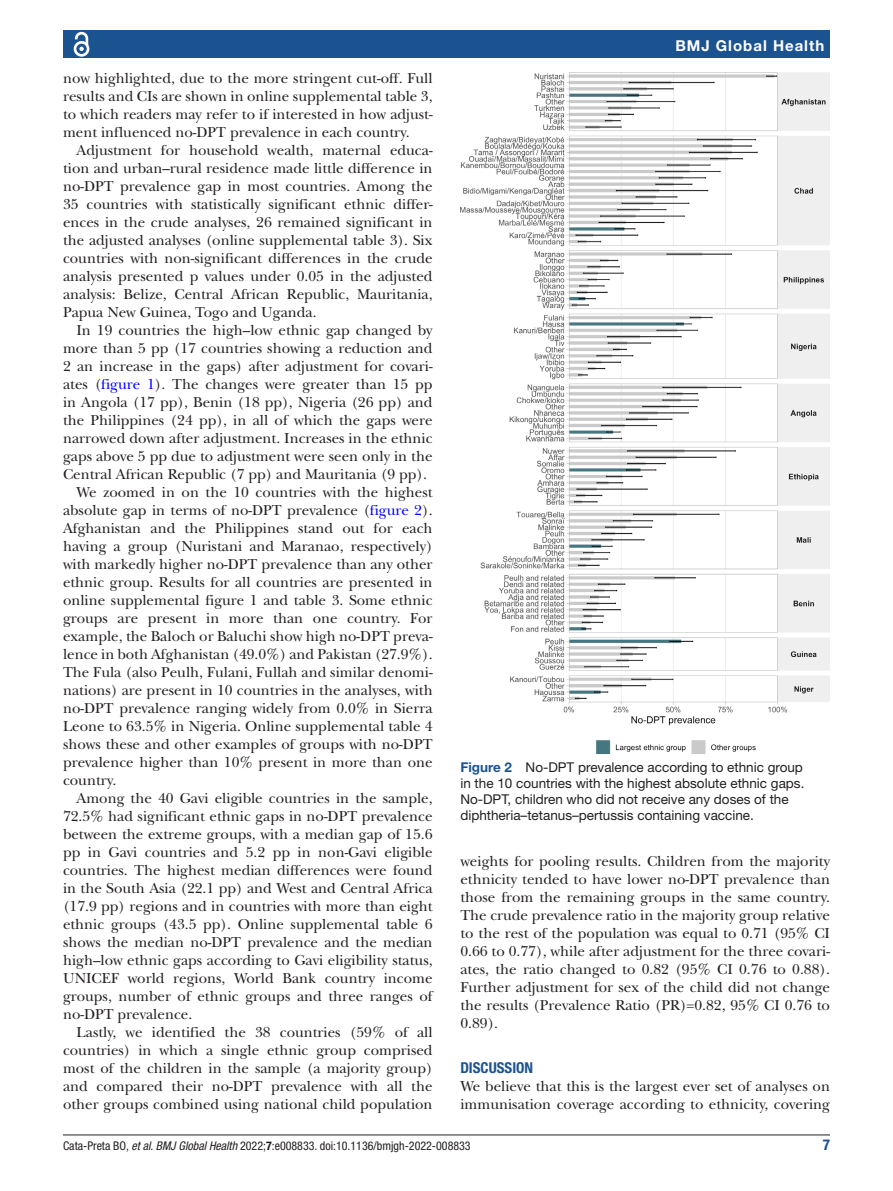
<style>
.page{position:relative;width:893px;height:1191px;background:#fff}
.page>*{position:absolute;margin:0;border:0;box-sizing:border-box;transform-origin:0 0}
.t1{font:15px/18px "New Baskerville";color:#231f20;text-align:justify}
.t2{font:700 15px "Helvetica Neue LT Std";letter-spacing:.065em;color:#fff}
.t3{font:700 condensed 15px "Helvetica Neue LT Std";color:#1b5391}
.t4{font:13.5px/16.2px "Helvetica Neue LT Std";color:#231f20}
.t5{font:condensed 12px "Helvetica Neue LT Std";color:#231f20}
.s1{color:#00f}
.s2{font-weight:700;color:#1b5391}
.s3{font-style:italic}
.s4{font-weight:700}
</style>
<div class="page">
<hr style="left:63px;top:1134px;width:767px;height:1px;background:#231f20">
<div style="left:63px;top:31px;width:767px;height:27px;background:#1b5391"></div>
<svg style="left:73px;top:31px;width:17px;height:26px"></svg>
<img style="left:460px;top:73px;width:370px;height:681px">
<p class="t1" style="left:63px;top:69px;width:371px">now highlighted, due to the more stringent cut-off. Full results and CIs are shown in online supplemental table 3, to which readers may refer to if interested in how adjust&shy;ment influenced no-DPT prevalence in each country.</p>
<p class="t1" style="left:63px;top:141px;width:371px;text-indent:14px">Adjustment for household wealth, maternal educa&shy;tion and urban–rural residence made little difference in no-DPT prevalence gap in most countries. Among the 35 countries with statistically significant ethnic differ&shy;ences in the crude analyses, 26 remained significant in the adjusted analyses (online supplemental table 3). Six countries with non-significant differences in the crude analysis presented p values under 0.05 in the adjusted analysis: Belize, Central African Republic, Mauritania, Papua New Guinea, Togo and Uganda.</p>
<p class="t1" style="left:76px;top:321px;width:358px">In 19 countries the high–low ethnic gap changed by</p>
<p class="t1" style="left:63px;top:339px;width:371px">more than 5 pp (17 countries showing a reduction and</p>
<p class="t1" style="left:63px;top:357px;width:371px">2 an increase in the gaps) after adjustment for covari-</p>
<p class="t1" style="left:63px;top:375px;width:371px">ates (<span class="s1">figure 1</span>). The changes were greater than 15 pp</p>
<p class="t1" style="left:63px;top:393px;width:371px">in Angola (17 pp), Benin (18 pp), Nigeria (26 pp) and</p>
<p class="t1" style="left:63px;top:411px;width:371px">the Philippines (24 pp), in all of which the gaps were</p>
<p class="t1" style="left:63px;top:429px;width:371px">narrowed down after adjustment. Increases in the ethnic</p>
<p class="t1" style="left:63px;top:447px;width:371px">gaps above 5 pp due to adjustment were seen only in the</p>
<p class="t1" style="left:63px;top:465px;width:365px">Central African Republic (7 pp) and Mauritania (9 pp).</p>
<p class="t1" style="left:76px;top:483px;width:358px">We zoomed in on the 10 countries with the highest</p>
<p class="t1" style="left:63px;top:501px;width:371px">absolute gap in terms of no-DPT prevalence (<span class="s1">figure 2</span>).</p>
<p class="t1" style="left:63px;top:519px;width:371px">Afghanistan and the Philippines stand out for each</p>
<p class="t1" style="left:63px;top:537px;width:371px">having a group (Nuristani and Maranao, respectively)</p>
<p class="t1" style="left:63px;top:555px;width:371px">with markedly higher no-DPT prevalence than any other</p>
<p class="t1" style="left:63px;top:573px;width:371px">ethnic group. Results for all countries are presented in</p>
<p class="t1" style="left:63px;top:591px;width:371px">online supplemental figure 1 and table 3. Some ethnic</p>
<p class="t1" style="left:63px;top:609px;width:371px">groups are present in more than one country. For</p>
<p class="t1" style="left:63px;top:627px;width:371px">example, the Baloch or Baluchi show high no-DPT preva-</p>
<p class="t1" style="left:63px;top:645px;width:371px">lence in both Afghanistan (49.0%) and Pakistan (27.9%).</p>
<p class="t1" style="left:63px;top:663px;width:371px">The Fula (also Peulh, Fulani, Fullah and similar denomi-</p>
<p class="t1" style="left:63px;top:681px;width:371px">nations) are present in 10 countries in the analyses, with</p>
<p class="t1" style="left:63px;top:699px;width:371px">no-DPT prevalence ranging widely from 0.0% in Sierra</p>
<p class="t1" style="left:63px;top:717px;width:371px">Leone to 63.5% in Nigeria. Online supplemental table 4</p>
<p class="t1" style="left:63px;top:735px;width:371px">shows these and other examples of groups with no-DPT</p>
<p class="t1" style="left:63px;top:753px;width:371px">prevalence higher than 10% present in more than one</p>
<p class="t1" style="left:63px;top:771px;width:55px">country.</p>
<p class="t1" style="left:76px;top:789px;width:358px">Among the 40 Gavi eligible countries in the sample,</p>
<p class="t1" style="left:63px;top:807px;width:371px">72.5% had significant ethnic gaps in no-DPT prevalence</p>
<p class="t1" style="left:63px;top:825px;width:371px">between the extreme groups, with a median gap of 15.6</p>
<p class="t1" style="left:63px;top:843px;width:371px">pp in Gavi countries and 5.2 pp in non-Gavi eligible</p>
<p class="t1" style="left:63px;top:861px;width:371px">countries. The highest median differences were found</p>
<p class="t1" style="left:63px;top:879px;width:371px">in the South Asia (22.1 pp) and West and Central Africa</p>
<p class="t1" style="left:63px;top:897px;width:371px">(17.9 pp) regions and in countries with more than eight</p>
<p class="t1" style="left:63px;top:915px;width:371px">ethnic groups (43.5 pp). Online supplemental table 6</p>
<p class="t1" style="left:63px;top:933px;width:371px">shows the median no-DPT prevalence and the median</p>
<p class="t1" style="left:63px;top:951px;width:371px">high–low ethnic gaps according to Gavi eligibility status,</p>
<p class="t1" style="left:63px;top:969px;width:371px">UNICEF world regions, World Bank country income</p>
<p class="t1" style="left:63px;top:987px;width:371px">groups, number of ethnic groups and three ranges of</p>
<p class="t1" style="left:63px;top:1005px;width:131px">no-DPT prevalence.</p>
<p class="t1" style="left:76px;top:1023px;width:358px">Lastly, we identified the 38 countries (59% of all</p>
<p class="t1" style="left:63px;top:1041px;width:371px">countries) in which a single ethnic group comprised</p>
<p class="t1" style="left:63px;top:1059px;width:371px">most of the children in the sample (a majority group)</p>
<p class="t1" style="left:63px;top:1077px;width:371px">and compared their no-DPT prevalence with all the</p>
<p class="t1" style="left:63px;top:1095px;width:371px">other groups combined using national child population</p>
<p class="t2" style="left:675px;top:36px;width:150px">BMJ Global Health</p>
<p class="t4" style="left:460px;top:758px;width:346px"><span class="s2">Figure 2</span> No-DPT prevalence according to ethnic group in the 10 countries with the highest absolute ethnic gaps.<br>No-DPT, children who did not receive any doses of the diphtheria–tetanus–pertussis containing vaccine.</p>
<p class="t1" style="left:460px;top:852px;width:371px">weights for pooling results. Children from the majority ethnicity tended to have lower no-DPT prevalence than those from the remaining groups in the same country.<br>The crude prevalence ratio in the majority group relative to the rest of the population was equal to 0.71 (95% CI 0.66 to 0.77), while after adjustment for the three covari&shy;ates, the ratio changed to 0.82 (95% CI 0.76 to 0.88).<br>Further adjustment for sex of the child did not change the results (Prevalence Ratio (PR)=0.82, 95% CI 0.76 to 0.89).</p>
<p class="t3" style="left:460px;top:1059px;width:74px">DISCUSSION</p>
<p class="t1" style="left:460px;top:1077px;width:371px">We believe that this is the largest ever set of analyses on immunisation coverage according to ethnicity, covering</p>
<p class="t5" style="left:63px;top:1138px;width:409px">Cata-Preta BO, <span class="s3">et al</span>. <span class="s3">BMJ Global Health</span> 2022;<span class="s4">7</span>:e008833. doi:10.1136/bmjgh-2022-008833</p>
<p class="t3" style="left:823px;top:1135px;width:9px">7</p>
</div>
